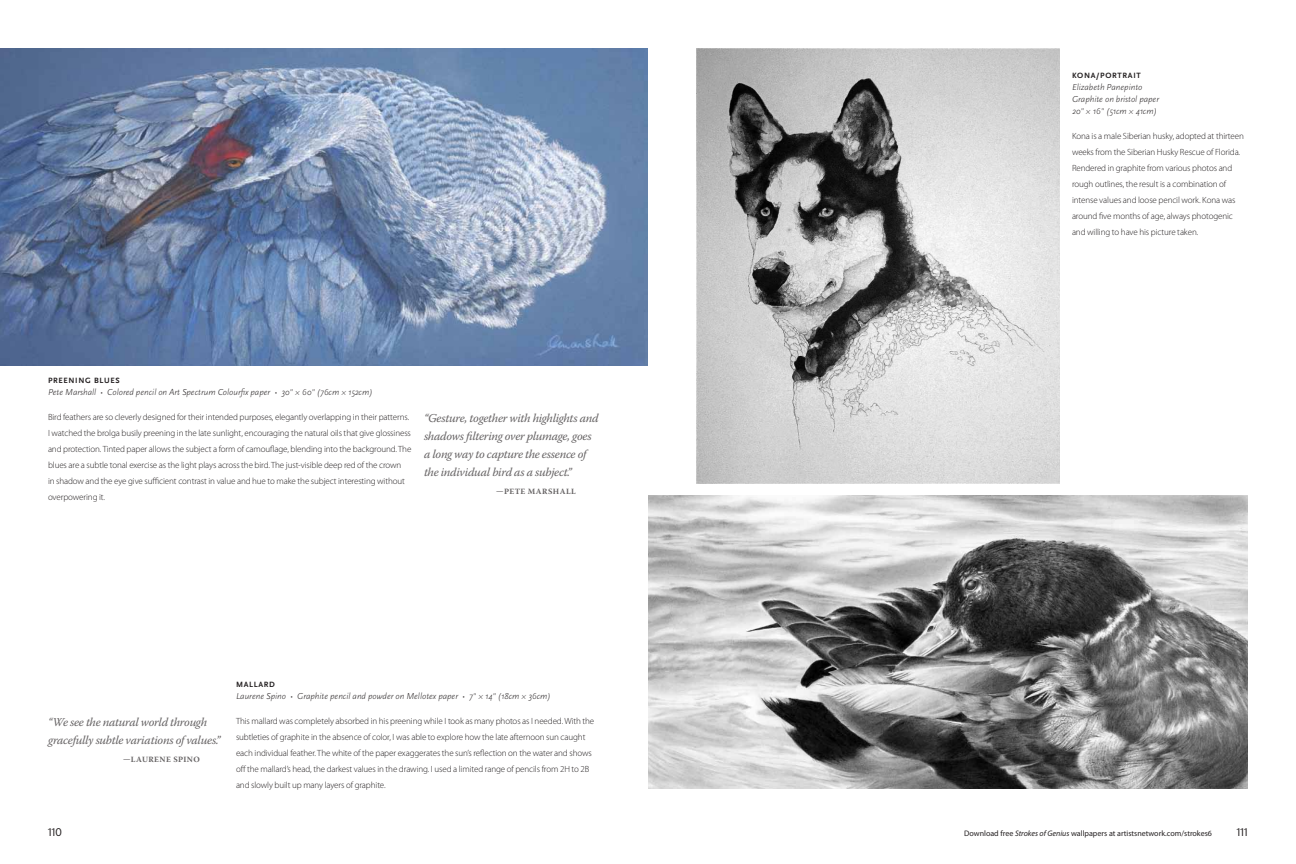
<style>
.page{position:relative;width:1296px;height:864px;background:#fff}
.page>*{position:absolute;margin:0;border:0;box-sizing:border-box;transform-origin:0 0}
.t1{font:italic 12px/18px "Warnock Pro";letter-spacing:-.02em;color:#656263}
.t2{font:10px "Penumbra Sans Std";letter-spacing:-.005em;color:#231f20}
.t3{font:300 9px/16px "Myriad Pro";letter-spacing:-.01em;color:#231f20}
.t4{font:italic 300 9px/12px "Scala Sans";letter-spacing:-.005em;color:#231f20}
.t5{font:8px "Myriad Pro";color:#231f20}
.t6{font:700 8px "Scala Sans";letter-spacing:.085em;color:#231f20}
.t7{font:700 8px "Warnock Pro";letter-spacing:.055em;color:#656263}
.s1{font-style:italic}
</style>
<div class="page">
<img style="left:0;top:48px;width:648px;height:317px">
<img style="left:648px;top:495px;width:600px;height:293px">
<img style="left:696px;top:48px;width:364px;height:435px">
<p class="t6" style="left:48px;top:376px;width:73px">PREENING BLUES</p>
<p class="t4" style="left:48px;top:387px;width:326px">Pete Marshall • Colored pencil on Art Spectrum Colourfix paper • 30" × 60" (76cm × 152cm)</p>
<p class="t3" style="left:48px;top:410px;width:365px">Bird feathers are so cleverly designed for their intended purposes, elegantly overlapping in their patterns.<br>I watched the brolga busily preening in the late sunlight, encouraging the natural oils that give glossiness and protection. Tinted paper allows the subject a form of camouflage, blending into the background. The blues are a subtle tonal exercise as the light plays across the bird. The just-visible deep red of the crown<br>in shadow and the eye give sufficient contrast in value and hue to make the subject interesting without overpowering it.</p>
<h1 class="t1" style="left:424px;top:409px;width:176px">“Gesture, together with highlights and shadows filtering over plumage, goes a long way to capture the essence of the individual bird as a subject.”</h1>
<p class="t7" style="left:496px;top:487px;width:81px">—PETE MARSHALL</p>
<h1 class="t1" style="left:48px;top:713px;width:174px">“We see the natural world through gracefully subtle variations of values.”</h1>
<p class="t7" style="left:123px;top:755px;width:78px">—LAURENE SPINO</p>
<p class="t6" style="left:236px;top:680px;width:40px">MALLARD</p>
<p class="t4" style="left:236px;top:690px;width:316px">Laurene Spino • Graphite pencil and powder on Mellotex paper • 7" × 14" (18cm × 36cm)</p>
<p class="t3" style="left:236px;top:713px;width:360px">This mallard was completely absorbed in his preening while I took as many photos as I needed. With the subtleties of graphite in the absence of color, I was able to explore how the late afternoon sun caught each individual feather. The white of the paper exaggerates the sun’s reflection on the water and shows off the mallard’s head, the darkest values in the drawing. I used a limited range of pencils from 2H to 2B and slowly built up many layers of graphite.</p>
<p class="t6" style="left:1072px;top:71px;width:70px">KONA/PORTRAIT</p>
<p class="t4" style="left:1072px;top:81px;width:89px">Elizabeth Panepinto<br>Graphite on bristol paper<br>20" × 16" (51cm × 41cm)</p>
<p class="t3" style="left:1072px;top:128px;width:173px">Kona is a male Siberian husky, adopted at thirteen weeks from the Siberian Husky Rescue of Florida.<br>Rendered in graphite from various photos and rough outlines, the result is a combination of intense values and loose pencil work. Kona was around five months of age, always photogenic and willing to have his picture taken.</p>
<p class="t2" style="left:48px;top:826px;width:15px">110</p>
<p class="t5" style="left:964px;top:828px;width:249px">Download free <span class="s1">Strokes of Genius</span> wallpapers at artistsnetwork.com/strokes6</p>
<p class="t2" style="left:1237px;top:826px;width:13px">111</p>
</div>
